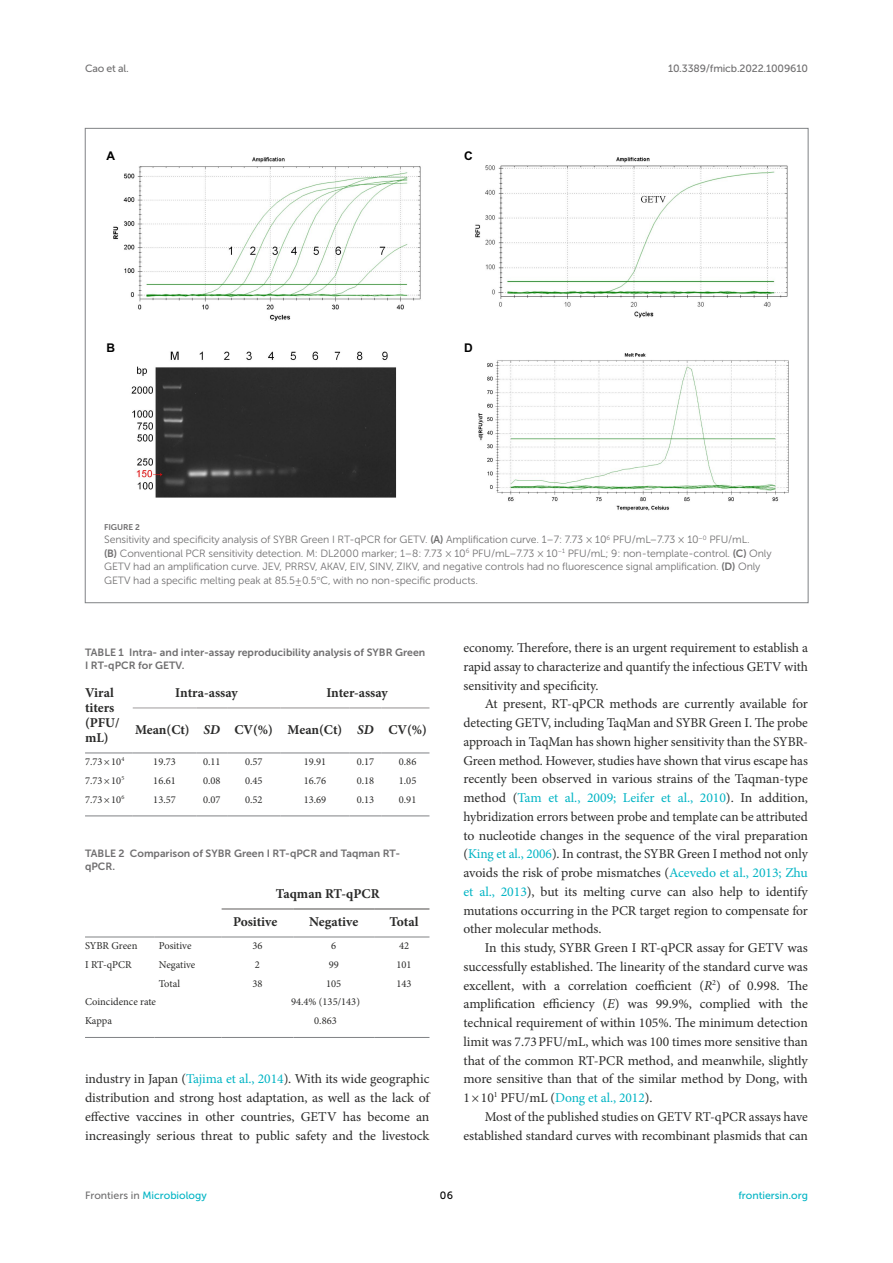
<style>
.page{position:relative;width:893px;height:1263px;background:#fff}
.page>*{position:absolute;margin:0;border:0;box-sizing:border-box;transform-origin:0 0}
.TEXT{font:13.5px/18.8px "Minion Pro";letter-spacing:-.01em;color:#2b2b2a;text-align:justify}
.TEXT_FLUSH{font:13.5px/18.8px "Minion Pro";letter-spacing:-.005em;color:#2b2b2a;text-align:justify}
.TB_CH{font:700 13.5px/15px "Minion Pro";letter-spacing:-.005em;color:#2b2b2a}
.TB_STH{font:700 13.5px "Minion Pro";color:#2b2b2a}
.TB_CH-2{font:italic 700 13.5px "Minion Pro";color:#2b2b2a}
.t1{font:700 12px "Arial";color:#000}
.FIG_LEG{font:10.5px/13.5px "Museo Sans 300";letter-spacing:-.01em;color:#706f70}
.TB_TX{font:10.5px/18.8px "Minion Pro";color:#2b2b2a}
.TT{font:10.5px/13.5px "Museo Sans 700";color:#706f70}
.t2{font:10.5px "Museo Sans 500";color:#00b4c4}
.t3{font:10.5px "Museo Sans 500";letter-spacing:-.015em;color:#706f70}
.t4{font:10.5px "Museo Sans 500";color:#000}
.FIG_HD{font:8.25px "Museo Sans 700";letter-spacing:-.01em;color:#706f70}
.s1{font-family:"Museo Sans 700"}
.s2{font-family:"STIX"}
.s3{color:#00b4c4}
.s4{font-style:italic}
.s5{color:#706f70}
</style>
<div class="page">
<img style="left:113px;top:157px;width:676px;height:354px">
<hr style="left:350px;top:816px;width:31px;height:1px;background:#808285">
<hr style="left:280px;top:816px;width:70px;height:1px;background:#808285">
<hr style="left:227px;top:816px;width:53px;height:1px;background:#808285">
<hr style="left:196px;top:816px;width:31px;height:1px;background:#808285">
<hr style="left:133px;top:816px;width:63px;height:1px;background:#808285">
<hr style="left:381px;top:816px;width:48px;height:1px;background:#808285">
<hr style="left:85px;top:816px;width:48px;height:1px;background:#808285">
<hr style="left:85px;top:753px;width:48px;height:1px;background:#808285">
<hr style="left:196px;top:753px;width:31px;height:1px;background:#808285">
<hr style="left:227px;top:753px;width:53px;height:1px;background:#808285">
<hr style="left:280px;top:753px;width:70px;height:1px;background:#808285">
<hr style="left:350px;top:753px;width:31px;height:1px;background:#808285">
<hr style="left:381px;top:753px;width:48px;height:1px;background:#808285">
<hr style="left:133px;top:753px;width:63px;height:1px;background:#808285">
<hr style="left:133px;top:708px;width:63px;height:1px;background:#9e9b9c">
<hr style="left:196px;top:708px;width:31px;height:1px;background:#928f8f">
<hr style="left:227px;top:708px;width:53px;height:1px;background:#928f8f">
<hr style="left:280px;top:708px;width:70px;height:1px;background:#928f8f">
<hr style="left:350px;top:708px;width:31px;height:1px;background:#928f8f">
<hr style="left:381px;top:708px;width:48px;height:1px;background:#928f8f">
<hr style="left:222px;top:1037px;width:71px;height:1px;background:#808285">
<hr style="left:293px;top:1037px;width:81px;height:1px;background:#808285">
<hr style="left:374px;top:1037px;width:55px;height:1px;background:#808285">
<hr style="left:85px;top:1037px;width:69px;height:1px;background:#808285">
<hr style="left:154px;top:1037px;width:68px;height:1px;background:#808285">
<hr style="left:85px;top:937px;width:69px;height:1px;background:#808285">
<hr style="left:154px;top:937px;width:68px;height:1px;background:#808285">
<hr style="left:293px;top:937px;width:81px;height:1px;background:#808285">
<hr style="left:374px;top:937px;width:55px;height:1px;background:#808285">
<hr style="left:222px;top:937px;width:71px;height:1px;background:#808285">
<hr style="left:222px;top:909px;width:71px;height:1px;background:#5e5b5a">
<hr style="left:293px;top:909px;width:81px;height:1px;background:#4c4948">
<hr style="left:374px;top:909px;width:55px;height:1px;background:#4c4948">
<p class="t3" style="left:85px;top:63px;width:45px">Cao et al.</p>
<p class="t3" style="left:668px;top:63px;width:141px">10.3389/fmicb.2022.1009610</p>
<p class="t1" style="left:106px;top:147px;width:10px">A</p>
<p class="t1" style="left:464px;top:147px;width:10px">C</p>
<p class="t1" style="left:106px;top:340px;width:10px">B</p>
<p class="t1" style="left:464px;top:340px;width:10px">D</p>
<p class="FIG_HD" style="left:104px;top:522px;width:37px">FIGURE 2</p>
<p class="FIG_LEG" style="left:104px;top:533px;width:669px">Sensitivity and specificity analysis of SYBR Green I RT-qPCR for GETV. <span class="s1">(A)</span> Amplification curve. 1–7: 7.73 × 10<sup>6</sup> PFU/mL–7.73 × 10<sup>−</sup><sup>0</sup> PFU/mL.<br><span class="s1">(B)</span> Conventional PCR sensitivity detection. M: DL2000 marker; 1–8: 7.73 × 10<sup>6</sup> PFU/mL–7.73 × 10<sup>–1</sup> PFU/mL; 9: non-template-control. <span class="s1">(C)</span> Only GETV had an amplification curve. JEV, PRRSV, AKAV, EIV, SINV, ZIKV, and negative controls had no fluorescence signal amplification. <span class="s1">(D)</span> Only GETV had a specific melting peak at 85.5 ± 0.5<span class="s2">°</span>C, with no non-specific products.</p>
<p class="TT" style="left:85px;top:645px;width:342px">TABLE 1 Intra- and inter-assay reproducibility analysis of SYBR Green<br>I RT-qPCR for GETV.</p>
<p class="TB_CH" style="left:85px;top:685px;width:36px">Viral titers (PFU/ mL)</p>
<p class="TB_STH" style="left:175px;top:683px;width:64px">Intra-assay</p>
<p class="TB_STH" style="left:326px;top:683px;width:63px">Inter-assay</p>
<p class="TB_CH" style="left:135px;top:722px;width:56px">Mean(Ct)</p>
<p class="TB_CH-2" style="left:204px;top:720px;width:18px">SD</p>
<p class="TB_CH" style="left:234px;top:722px;width:40px">CV(%)</p>
<p class="TB_CH" style="left:288px;top:722px;width:56px">Mean(Ct)</p>
<p class="TB_CH-2" style="left:357px;top:720px;width:18px">SD</p>
<p class="TB_CH" style="left:388px;top:722px;width:40px">CV(%)</p>
<p class="TB_TX" style="left:85px;top:752px;width:41px">7.73×10<sup>4</sup></p>
<p class="TB_TX" style="left:153px;top:752px;width:24px">19.73</p>
<p class="TB_TX" style="left:203px;top:752px;width:19px">0.11</p>
<p class="TB_TX" style="left:245px;top:752px;width:19px">0.57</p>
<p class="TB_TX" style="left:304px;top:752px;width:24px">19.91</p>
<p class="TB_TX" style="left:357px;top:752px;width:19px">0.17</p>
<p class="TB_TX" style="left:399px;top:752px;width:19px">0.86</p>
<p class="TB_TX" style="left:85px;top:771px;width:41px">7.73×10<sup>5</sup></p>
<p class="TB_TX" style="left:153px;top:771px;width:24px">16.61</p>
<p class="TB_TX" style="left:203px;top:771px;width:19px">0.08</p>
<p class="TB_TX" style="left:245px;top:771px;width:19px">0.45</p>
<p class="TB_TX" style="left:304px;top:771px;width:24px">16.76</p>
<p class="TB_TX" style="left:357px;top:771px;width:19px">0.18</p>
<p class="TB_TX" style="left:399px;top:771px;width:19px">1.05</p>
<p class="TB_TX" style="left:85px;top:790px;width:41px">7.73×10<sup>6</sup></p>
<p class="TB_TX" style="left:153px;top:790px;width:24px">13.57</p>
<p class="TB_TX" style="left:203px;top:790px;width:19px">0.07</p>
<p class="TB_TX" style="left:245px;top:790px;width:19px">0.52</p>
<p class="TB_TX" style="left:304px;top:790px;width:24px">13.69</p>
<p class="TB_TX" style="left:357px;top:790px;width:19px">0.13</p>
<p class="TB_TX" style="left:399px;top:790px;width:19px">0.91</p>
<p class="TT" style="left:85px;top:846px;width:317px">TABLE 2 Comparison of SYBR Green I RT-qPCR and Taqman RT&shy;qPCR.</p>
<p class="TB_STH" style="left:276px;top:884px;width:105px">Taqman RT-qPCR</p>
<p class="TB_CH" style="left:233px;top:914px;width:46px">Positive</p>
<p class="TB_CH" style="left:309px;top:914px;width:51px">Negative</p>
<p class="TB_CH" style="left:390px;top:914px;width:30px">Total</p>
<p class="TB_TX" style="left:85px;top:936px;width:54px">SYBR Green<br>I RT-qPCR</p>
<p class="TB_TX" style="left:159px;top:936px;width:34px">Positive</p>
<p class="TB_TX" style="left:252px;top:936px;width:12px">36</p>
<p class="TB_TX" style="left:331px;top:936px;width:7px">6</p>
<p class="TB_TX" style="left:399px;top:936px;width:12px">42</p>
<p class="TB_TX" style="left:159px;top:955px;width:38px">Negative</p>
<p class="TB_TX" style="left:255px;top:955px;width:7px">2</p>
<p class="TB_TX" style="left:329px;top:955px;width:12px">99</p>
<p class="TB_TX" style="left:396px;top:955px;width:17px">101</p>
<p class="TB_TX" style="left:159px;top:974px;width:23px">Total</p>
<p class="TB_TX" style="left:252px;top:974px;width:12px">38</p>
<p class="TB_TX" style="left:326px;top:974px;width:17px">105</p>
<p class="TB_TX" style="left:396px;top:974px;width:17px">143</p>
<p class="TB_TX" style="left:85px;top:993px;width:73px">Coincidence rate</p>
<p class="TB_TX" style="left:291px;top:993px;width:70px">94.4% (135/143)</p>
<p class="TB_TX" style="left:85px;top:1011px;width:28px">Kappa</p>
<p class="TB_TX" style="left:314px;top:1011px;width:24px">0.863</p>
<p class="TEXT_FLUSH" style="left:85px;top:1070px;width:346px">industry in Japan (<span class="s3">Tajima et al., 2014</span>). With its wide geographic distribution and strong host adaptation, as well as the lack of effective vaccines in other countries, GETV has become an increasingly serious threat to public safety and the livestock</p>
<p class="TEXT_FLUSH" style="left:463px;top:638px;width:346px">economy. Therefore, there is an urgent requirement to establish a rapid assay to characterize and quantify the infectious GETV with sensitivity and specificity.</p>
<p class="TEXT" style="left:463px;top:695px;width:346px;text-indent:21px">At present, RT-qPCR methods are currently available for detecting GETV, including TaqMan and SYBR Green I. The probe approach in TaqMan has shown higher sensitivity than the SYBR-Green method. However, studies have shown that virus escape has recently been observed in various strains of the Taqman-type method (<span class="s3">Tam et al., 2009; Leifer et al., 2010</span>). In addition, hybridization errors between probe and template can be attributed to nucleotide changes in the sequence of the viral preparation (<span class="s3">King et al., 2006</span>). In contrast, the SYBR Green I method not only avoids the risk of probe mismatches (<span class="s3">Acevedo et al., 2013; Zhu et al., 2013</span>), but its melting curve can also help to identify mutations occurring in the PCR target region to compensate for other molecular methods.</p>
<p class="TEXT" style="left:463px;top:938px;width:346px;text-indent:21px">In this study, SYBR Green I RT-qPCR assay for GETV was successfully established. The linearity of the standard curve was excellent, with a correlation coefficient (<span class="s4">R</span><sup>2</sup>) of 0.998. The amplification efficiency (<span class="s4">E</span>) was 99.9%, complied with the technical requirement of within 105%. The minimum detection limit was 7.73PFU/mL, which was 100 times more sensitive than that of the common RT-PCR method, and meanwhile, slightly more sensitive than that of the similar method by Dong, with 1×10<sup>1</sup> PFU/mL (<span class="s3">Dong et al., 2012</span>).</p>
<p class="TEXT" style="left:463px;top:1107px;width:346px;text-align:right">Most of the published studies on GETV RT-qPCR assays have established standard curves with recombinant plasmids that can</p>
<p class="t2" style="left:85px;top:1190px;width:123px"><span class="s5">Frontiers in</span> Microbiology</p>
<p class="t4" style="left:440px;top:1190px;width:15px">06</p>
<p class="t2" style="left:738px;top:1190px;width:71px">frontiersin.org</p>
</div>
